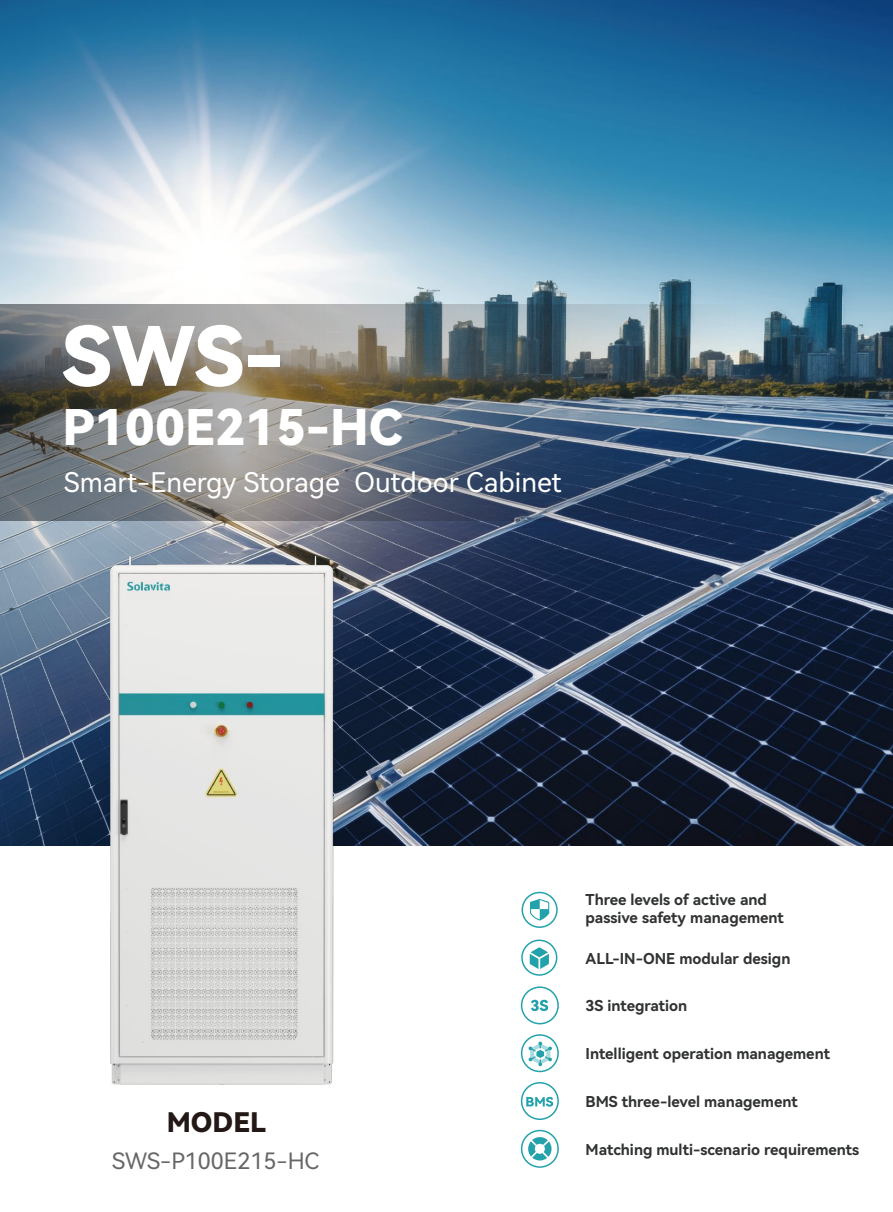
<style>
.page{position:relative;width:893px;height:1212px;background:#fff}
.page>*{position:absolute;margin:0;border:0;box-sizing:border-box;transform-origin:0 0}
.t1{font:81.75px "Harmony OS Sans Black";color:#fff}
.t2{font:49.2px "Harmony OS Sans Black";color:#fff}
.t3{font:27px "Harmony OS Sans";color:#fff}
.t4{font:27px "Harmony OS Sans Black";color:#231815}
.t5{font:22.5px "Harmony OS Sans";color:#666767}
.t6{font:15px/18px "Harmony OS Sans Bold";color:#313333}
</style>
<div class="page">
<img style="left:0;top:0;width:893px;height:845px">
<img style="left:0;top:304px;width:747px;height:216px">
<svg style="left:521px;top:892px;width:37px;height:36px"></svg>
<svg style="left:521px;top:986px;width:38px;height:38px"></svg>
<svg style="left:521px;top:1034px;width:38px;height:38px"></svg>
<svg style="left:521px;top:1082px;width:38px;height:38px"></svg>
<svg style="left:521px;top:1130px;width:38px;height:38px"></svg>
<svg style="left:521px;top:939px;width:36px;height:37px"></svg>
<img style="left:0;top:537px;width:501px;height:548px">
<h1 class="t1" style="left:62px;top:299px;width:223px">SWS-</h1>
<h2 class="t2" style="left:62px;top:393px;width:342px">P100E215-HC</h2>
<h3 class="t3" style="left:64px;top:464px;width:499px">Smart-Energy Storage Outdoor Cabinet</h3>
<h3 class="t4" style="left:167px;top:1103px;width:101px">MODEL</h3>
<h3 class="t5" style="left:112px;top:1145px;width:209px">SWS-P100E215-HC</h3>
<p class="t6" style="left:586px;top:890px;width:200px">Three levels of active and passive safety management</p>
<p class="t6" style="left:586px;top:949px;width:206px">ALL-IN-ONE modular design</p>
<p class="t6" style="left:586px;top:996px;width:103px">3S integration</p>
<p class="t6" style="left:586px;top:1044px;width:246px">Intelligent operation management</p>
<p class="t6" style="left:586px;top:1092px;width:214px">BMS three-level management</p>
<p class="t6" style="left:586px;top:1140px;width:275px">Matching multi-scenario requirements</p>
</div>
